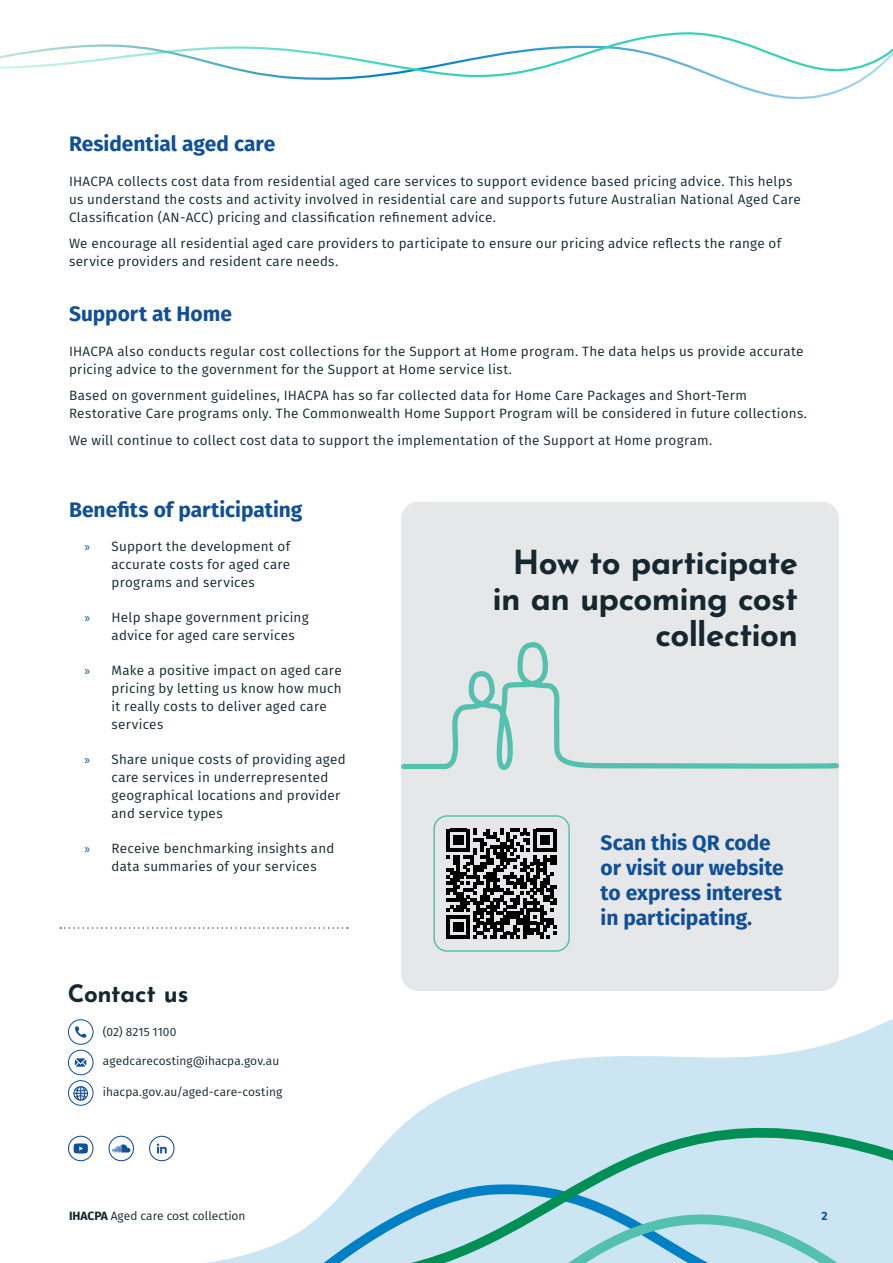
<style>
.page{position:relative;width:893px;height:1263px;background:#fff}
.page>*{position:absolute;margin:0;border:0;box-sizing:border-box;transform-origin:0 0}
.t1{font:700 33px/36px "Josefin Sans";letter-spacing:-.02em;color:#15272f;text-align:right}
.t2{font:700 24px "Josefin Sans";letter-spacing:-.01em;color:#15272f}
.t3{font:700 21px/25.2px "Fira Sans";color:#104f99}
.t4{font:13.5px/18px "Fira Sans";letter-spacing:.02em;color:#14272f}
.t5{font:12px "Fira Sans";color:#15272f}
.t6{font:700 12px "Fira Sans";color:#104f99}
.s1{font-family:"Myriad Pro";color:#104f99}
.s2{font-weight:700}
</style>
<div class="page">
<div style="left:401px;top:502px;width:438px;height:489px;background:#e6e7e8;border-radius:17px"></div>
<svg style="left:68px;top:1019px;width:825px;height:244px"></svg>
<div style="left:68px;top:1019px;width:26px;height:26px;border:1px solid #104f99;border-radius:50%"></div>
<svg style="left:75px;top:1026px;width:12px;height:12px"></svg>
<div style="left:68px;top:1050px;width:26px;height:25px;border:1px solid #104f99;border-radius:50%"></div>
<svg style="left:75px;top:1058px;width:11px;height:9px"></svg>
<div style="left:68px;top:1080px;width:26px;height:26px;border:1px solid #104f99;border-radius:50%"></div>
<svg style="left:73px;top:1086px;width:15px;height:15px"></svg>
<svg style="left:157px;top:1143px;width:10px;height:10px"></svg>
<div style="left:149px;top:1136px;width:26px;height:25px;border:1px solid #104f99;border-radius:50%"></div>
<div style="left:68px;top:1136px;width:26px;height:25px;border:1px solid #104f99;border-radius:50%"></div>
<svg style="left:74px;top:1143px;width:14px;height:10px"></svg>
<div style="left:109px;top:1136px;width:25px;height:25px;border:1px solid #104f99;border-radius:50%"></div>
<svg style="left:112px;top:1144px;width:19px;height:8px"></svg>
<svg style="left:0;top:32px;width:893px;height:64px"></svg>
<svg style="left:60px;top:927px;width:288px;height:2px"></svg>
<svg style="left:401px;top:642px;width:438px;height:128px"></svg>
<svg style="left:433px;top:815px;width:137px;height:137px"></svg>
<svg style="left:289px;top:1172px;width:64px;height:91px"></svg>
<svg style="left:354px;top:1082px;width:539px;height:181px;background:#cce5f0"></svg>
<svg style="left:353px;top:1096px;width:508px;height:167px;background:#b7dce7"></svg>
<h3 class="t3" style="left:69px;top:130px;width:208px">Residential aged care</h3>
<p class="t4" style="left:69px;top:172px;width:733px">IHACPA collects cost data from residential aged care services to support evidence based pricing advice. This helps us understand the costs and activity involved in residential care and supports future Australian National Aged Care<br>Classification (AN-ACC) pricing and classification refinement advice.</p>
<p class="t4" style="left:69px;top:234px;width:714px">We encourage all residential aged care providers to participate to ensure our pricing advice reflects the range of service providers and resident care needs.</p>
<h3 class="t3" style="left:69px;top:300px;width:165px">Support at Home</h3>
<p class="t4" style="left:69px;top:342px;width:736px">IHACPA also conducts regular cost collections for the Support at Home program. The data helps us provide accurate pricing advice to the government for the Support at Home service list.</p>
<p class="t4" style="left:69px;top:386px;width:739px">Based on government guidelines, IHACPA has so far collected data for Home Care Packages and Short-Term<br>Restorative Care programs only. The Commonwealth Home Support Program will be considered in future collections.</p>
<p class="t4" style="left:69px;top:431px;width:645px">We will continue to collect cost data to support the implementation of the Support at Home program.</p>
<h3 class="t3" style="left:69px;top:496px;width:235px">Benefits of participating</h3>
<p class="t4" style="left:112px;top:537px;width:180px;text-align:justify;text-indent:-27px"><span class="s1">»</span> Support the development of accurate costs for aged care programs and services</p>
<p class="t4" style="left:112px;top:608px;width:199px;text-indent:-27px"><span class="s1">»</span> Help shape government pricing advice for aged care services</p>
<p class="t4" style="left:112px;top:661px;width:232px;text-indent:-27px"><span class="s1">»</span> Make a positive impact on aged care pricing by letting us know how much it really costs to deliver aged care services</p>
<p class="t4" style="left:112px;top:750px;width:236px;text-indent:-27px"><span class="s1">»</span> Share unique costs of providing aged care services in underrepresented geographical locations and provider and service types</p>
<p class="t4" style="left:112px;top:839px;width:224px;text-indent:-27px"><span class="s1">»</span> Receive benchmarking insights and data summaries of your services</p>
<h3 class="t3" style="left:601px;top:828px;width:185px">Scan this QR code or visit our website to express interest in participating.</h3>
<h1 class="t1" style="left:493px;top:541px;width:307px">How to participate in an upcoming cost collection</h1>
<h2 class="t2" style="left:68px;top:976px;width:122px">Contact us</h2>
<p class="t5" style="left:103px;top:1022px;width:75px">(02) 8215 1100</p>
<p class="t5" style="left:103px;top:1052px;width:178px">agedcarecosting@ihacpa.gov.au</p>
<p class="t5" style="left:103px;top:1083px;width:181px">ihacpa.gov.au/aged-care-costing</p>
<p class="t5" style="left:69px;top:1207px;width:178px"><span class="s2">IHACPA</span> Aged care cost collection</p>
<p class="t6" style="left:821px;top:1206px;width:8px">2</p>
</div>
